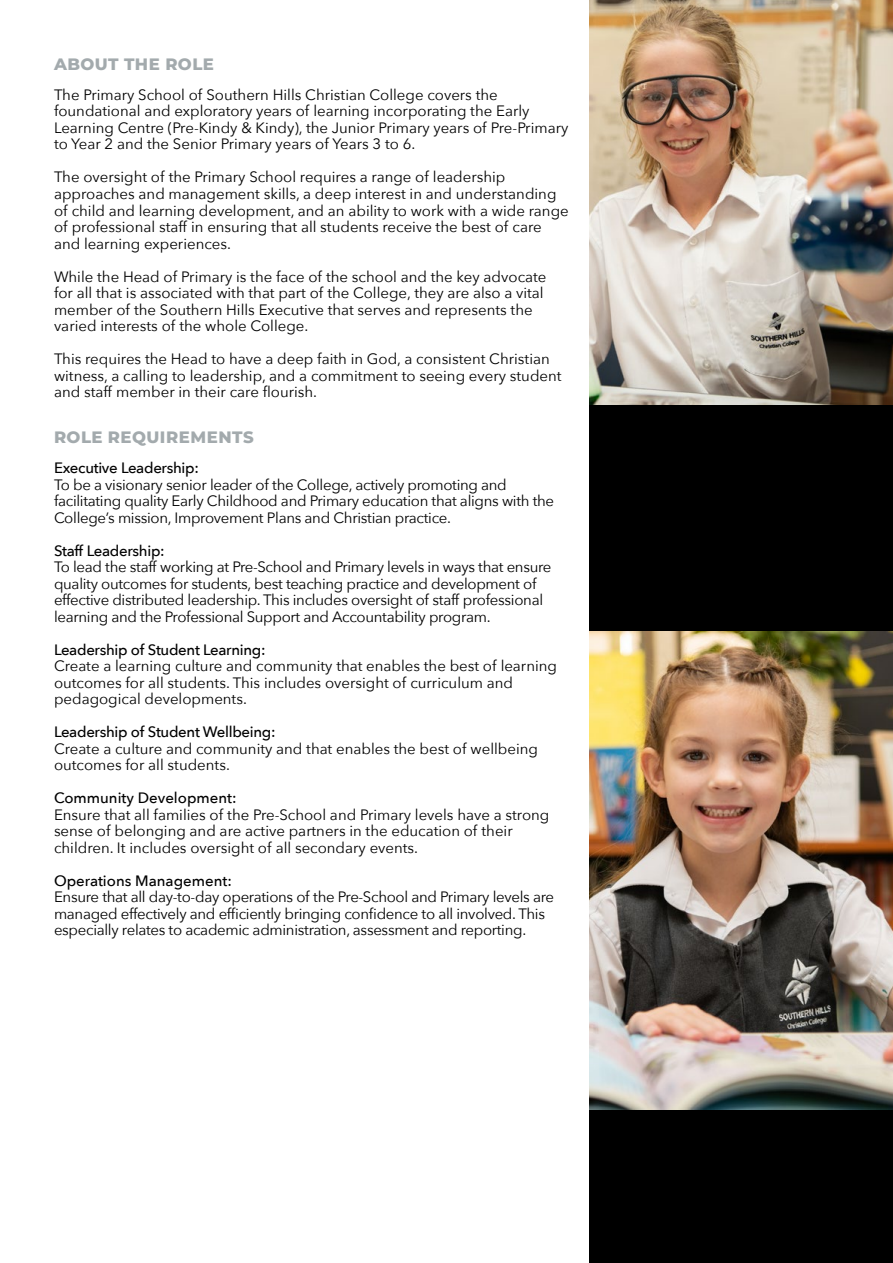
<style>
.page{position:relative;width:893px;height:1263px;background:#fff}
.page>*{position:absolute;margin:0;border:0;box-sizing:border-box;transform-origin:0 0}
.t1{font:800 16.5px "Montserrat";letter-spacing:.03em;color:#a3aaad}
.t2{font:15px/16.5px "Avenir Next";color:#000}
.t3{font:15px/16.5px "Avenir Next";letter-spacing:-.02em;color:#000}
.t4{font:500 15px "Avenir Next";letter-spacing:-.02em;color:#000}
.t5{font:500 15px "Avenir Next";color:#000}
</style>
<div class="page">
<div style="left:589px;top:0;width:304px;height:1263px;background:#000"></div>
<img style="left:589px;top:0;width:304px;height:405px">
<img style="left:589px;top:631px;width:304px;height:478px">
<p class="t1" style="left:54px;top:52px;width:161px">ABOUT THE ROLE</p>
<p class="t2" style="left:54px;top:86px;width:516px">The Primary School of Southern Hills Christian College covers the foundational and exploratory years of learning incorporating the Early Learning Centre (Pre-Kindy &amp; Kindy), the Junior Primary years of Pre-Primary to Year 2 and the Senior Primary years of Years 3 to 6.</p>
<p class="t2" style="left:54px;top:168px;width:516px">The oversight of the Primary School requires a range of leadership approaches and management skills, a deep interest in and understanding of child and learning development, and an ability to work with a wide range of professional staff in ensuring that all students receive the best of care and learning experiences.</p>
<p class="t2" style="left:54px;top:267px;width:494px">While the Head of Primary is the face of the school and the key advocate for all that is associated with that part of the College, they are also a vital member of the Southern Hills Executive that serves and represents the varied interests of the whole College.</p>
<p class="t2" style="left:54px;top:350px;width:509px">This requires the Head to have a deep faith in God, a consistent Christian witness, a calling to leadership, and a commitment to seeing every student and staff member in their care flourish.</p>
<p class="t1" style="left:54px;top:425px;width:201px">ROLE REQUIREMENTS</p>
<p class="t4" style="left:54px;top:455px;width:146px">Executive Leadership:</p>
<p class="t3" style="left:54px;top:475px;width:502px">To be a visionary senior leader of the College, actively promoting and facilitating quality Early Childhood and Primary education that aligns with the<br>College’s mission, Improvement Plans and Christian practice.</p>
<p class="t4" style="left:54px;top:537px;width:112px">Staff Leadership:</p>
<p class="t3" style="left:54px;top:558px;width:499px">To lead the staff working at Pre-School and Primary levels in ways that ensure quality outcomes for students, best teaching practice and development of effective distributed leadership. This includes oversight of staff professional learning and the Professional Support and Accountability program.</p>
<p class="t4" style="left:54px;top:636px;width:213px">Leadership of Student Learning:</p>
<p class="t2" style="left:54px;top:657px;width:504px">Create a learning culture and community that enables the best of learning outcomes for all students. This includes oversight of curriculum and pedagogical developments.</p>
<p class="t4" style="left:54px;top:719px;width:223px">Leadership of Student Wellbeing:</p>
<p class="t2" style="left:54px;top:739px;width:485px">Create a culture and community and that enables the best of wellbeing outcomes for all students.</p>
<p class="t5" style="left:54px;top:785px;width:184px">Community Development:</p>
<p class="t2" style="left:54px;top:805px;width:497px">Ensure that all families of the Pre-School and Primary levels have a strong sense of belonging and are active partners in the education of their children. It includes oversight of all secondary events.</p>
<p class="t5" style="left:54px;top:867px;width:179px">Operations Management:</p>
<p class="t3" style="left:54px;top:888px;width:502px">Ensure that all day-to-day operations of the Pre-School and Primary levels are managed effectively and efficiently bringing confidence to all involved. This especially relates to academic administration, assessment and reporting.</p>
</div>
